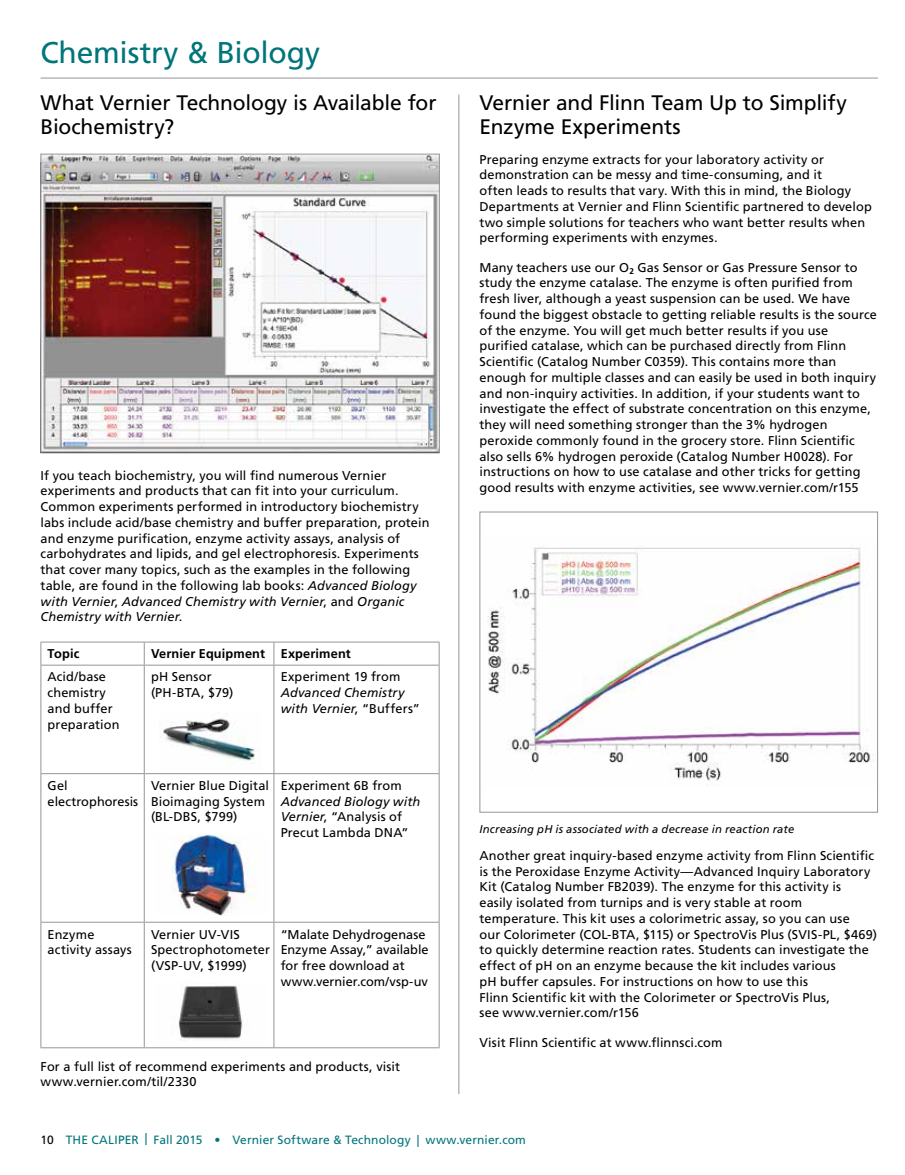
<style>
.page{position:relative;width:905px;height:1175px;background:#fff}
.page>*{position:absolute;margin:0;border:0;box-sizing:border-box;transform-origin:0 0}
.t1{font:30px "Frutiger LT Std";letter-spacing:-.01em;color:#00757a}
.t2{font:21px/24px "Frutiger LT Std";letter-spacing:-.01em;color:#000}
.t3{font:12.75px/15.8px "Frutiger LT Std";letter-spacing:.01em;color:#000}
.t4{font:italic 12.75px/15.8px "Frutiger LT Std";letter-spacing:.01em;color:#000}
.t5{font:700 12.75px "Frutiger LT Std";letter-spacing:.01em;color:#000}
.t6{font:12px "Frutiger LT Std";letter-spacing:.01em;color:#00757a}
.t7{font:italic 11.25px "Frutiger LT Std";letter-spacing:.015em;color:#000}
.s1{font-style:italic}
.s2{font-style:normal}
.s3{color:#000}
</style>
<div class="page">
<hr style="left:458px;top:94px;width:1px;height:1000px;background:#939598">
<img style="left:487px;top:547px;width:384px;height:234px">
<div style="left:479px;top:511px;width:399px;height:301px;border:1px solid #939598"></div>
<img style="left:42px;top:156px;width:396px;height:295px">
<div style="left:40px;top:154px;width:400px;height:299px;border:1px solid #939598"></div>
<hr style="left:40px;top:641px;width:104px;height:1px;background:#939598">
<svg style="left:40px;top:642px;width:1px;height:22px"></svg>
<hr style="left:144px;top:641px;width:130px;height:1px;background:#939598">
<svg style="left:144px;top:642px;width:1px;height:22px"></svg>
<hr style="left:274px;top:641px;width:165px;height:1px;background:#939598">
<svg style="left:273px;top:642px;width:1px;height:22px"></svg>
<svg style="left:439px;top:642px;width:1px;height:22px"></svg>
<hr style="left:40px;top:664px;width:104px;height:1px;background:#939598">
<hr style="left:40px;top:665px;width:1px;height:108px;background:#939598">
<hr style="left:144px;top:664px;width:130px;height:1px;background:#939598">
<hr style="left:144px;top:665px;width:1px;height:108px;background:#939598">
<hr style="left:274px;top:664px;width:165px;height:1px;background:#939598">
<hr style="left:273px;top:665px;width:1px;height:108px;background:#939598">
<hr style="left:439px;top:665px;width:1px;height:108px;background:#939598">
<hr style="left:40px;top:773px;width:104px;height:1px;background:#939598">
<hr style="left:40px;top:774px;width:1px;height:147px;background:#939598">
<hr style="left:144px;top:773px;width:130px;height:1px;background:#939598">
<hr style="left:144px;top:774px;width:1px;height:147px;background:#939598">
<hr style="left:274px;top:773px;width:165px;height:1px;background:#939598">
<hr style="left:273px;top:774px;width:1px;height:147px;background:#939598">
<hr style="left:439px;top:774px;width:1px;height:147px;background:#939598">
<hr style="left:40px;top:921px;width:104px;height:1px;background:#939598">
<hr style="left:40px;top:922px;width:1px;height:125px;background:#939598">
<hr style="left:144px;top:921px;width:130px;height:1px;background:#939598">
<hr style="left:144px;top:922px;width:1px;height:125px;background:#939598">
<hr style="left:274px;top:921px;width:165px;height:1px;background:#939598">
<hr style="left:273px;top:922px;width:1px;height:125px;background:#939598">
<hr style="left:439px;top:922px;width:1px;height:125px;background:#939598">
<hr style="left:40px;top:1047px;width:104px;height:1px;background:#939598">
<hr style="left:144px;top:1047px;width:130px;height:1px;background:#939598">
<hr style="left:274px;top:1047px;width:165px;height:1px;background:#939598">
<img style="left:159px;top:718px;width:96px;height:46px">
<img style="left:171px;top:834px;width:85px;height:81px">
<img style="left:178px;top:985px;width:65px;height:56px">
<hr style="left:40px;top:78px;width:838px;height:1px;background:#939598">
<h1 class="t1" style="left:40px;top:35px;width:281px">Chemistry &amp; Biology</h1>
<h2 class="t2" style="left:40px;top:91px;width:397px">What Vernier Technology is Available for<br>Biochemistry?</h2>
<p class="t3" style="left:40px;top:467px;width:390px">If you teach biochemistry, you will find numerous Vernier experiments and products that can fit into your curriculum.<br>Common experiments performed in introductory biochemistry labs include acid/base chemistry and buffer preparation, protein and enzyme purification, enzyme activity assays, analysis of carbohydrates and lipids, and gel electrophoresis. Experiments that cover many topics, such as the examples in the following table, are found in the following lab books: <span class="s1">Advanced Biology with Vernier</span>, <span class="s1">Advanced Chemistry with Vernier</span>, and <span class="s1">Organic Chemistry with Vernier</span>.</p>
<p class="t5" style="left:48px;top:646px;width:33px">Topic</p>
<p class="t5" style="left:151px;top:646px;width:201px">Vernier Equipment Experiment</p>
<p class="t3" style="left:48px;top:669px;width:73px">Acid/base chemistry and buffer preparation</p>
<p class="t3" style="left:151px;top:669px;width:84px">pH Sensor (PH-BTA, $79)</p>
<p class="t3" style="left:281px;top:669px;width:121px">Experiment 19 from</p>
<p class="t4" style="left:281px;top:685px;width:141px">Advanced Chemistry with Vernier<span class="s2">, “Buffers”</span></p>
<p class="t3" style="left:48px;top:777px;width:92px">Gel electrophoresis</p>
<p class="t3" style="left:151px;top:777px;width:120px">Vernier Blue Digital<br>Bioimaging System (BL-DBS, $799)</p>
<p class="t3" style="left:281px;top:777px;width:123px">Experiment 6B from</p>
<p class="t3" style="left:281px;top:793px;width:141px"><span class="s1">Advanced Biology with<br>Vernier</span>, “Analysis of<br>Precut Lambda DNA”</p>
<p class="t3" style="left:48px;top:926px;width:85px">Enzyme activity assays</p>
<p class="t3" style="left:151px;top:926px;width:120px">Vernier UV-VIS<br>Spectrophotometer (VSP-UV, $1999)</p>
<p class="t3" style="left:281px;top:926px;width:149px">“Malate Dehydrogenase<br>Enzyme Assay,” available for free download at www.vernier.com/vsp-uv</p>
<p class="t3" style="left:40px;top:1058px;width:361px">For a full list of recommend experiments and products, visit www.vernier.com/til/2330</p>
<h2 class="t2" style="left:479px;top:91px;width:369px">Vernier and Flinn Team Up to Simplify<br>Enzyme Experiments</h2>
<p class="t3" style="left:479px;top:151px;width:394px">Preparing enzyme extracts for your laboratory activity or demonstration can be messy and time-consuming, and it<br>often leads to results that vary. With this in mind, the Biology Departments at Vernier and Flinn Scientific partnered to develop two simple solutions for teachers who want better results when performing experiments with enzymes.</p>
<p class="t3" style="left:479px;top:259px;width:399px">Many teachers use our O<sub>2</sub> Gas Sensor or Gas Pressure Sensor to study the enzyme catalase. The enzyme is often purified from fresh liver, although a yeast suspension can be used. We have found the biggest obstacle to getting reliable results is the source of the enzyme. You will get much better results if you use purified catalase, which can be purchased directly from Flinn Scientific (Catalog Number C0359). This contains more than enough for multiple classes and can easily be used in both inquiry and non-inquiry activities. In addition, if your students want to investigate the effect of substrate concentration on this enzyme, they will need something stronger than the 3% hydrogen peroxide commonly found in the grocery store. Flinn Scientific also sells 6% hydrogen peroxide (Catalog Number H0028). For instructions on how to use catalase and other tricks for getting good results with enzyme activities, see www.vernier.com/r155</p>
<p class="t7" style="left:479px;top:822px;width:316px">Increasing pH is associated with a decrease in reaction rate</p>
<p class="t3" style="left:479px;top:847px;width:399px">Another great inquiry-based enzyme activity from Flinn Scientific is the Peroxidase Enzyme Activity—Advanced Inquiry Laboratory Kit (Catalog Number FB2039). The enzyme for this activity is easily isolated from turnips and is very stable at room temperature. This kit uses a colorimetric assay, so you can use<br>our Colorimeter (COL-BTA, $115) or SpectroVis Plus (SVIS-PL, $469) to quickly determine reaction rates. Students can investigate the effect of pH on an enzyme because the kit includes various<br>pH buffer capsules. For instructions on how to use this<br>Flinn Scientific kit with the Colorimeter or SpectroVis Plus,<br>see www.vernier.com/r156</p>
<p class="t3" style="left:479px;top:1034px;width:244px">Visit Flinn Scientific at www.flinnsci.com</p>
<p class="t6" style="left:40px;top:1132px;width:487px"><span class="s3">10</span> THE CALIPER | Fall 2015 • Vernier Software &amp; Technology | www.vernier.com</p>
</div>
